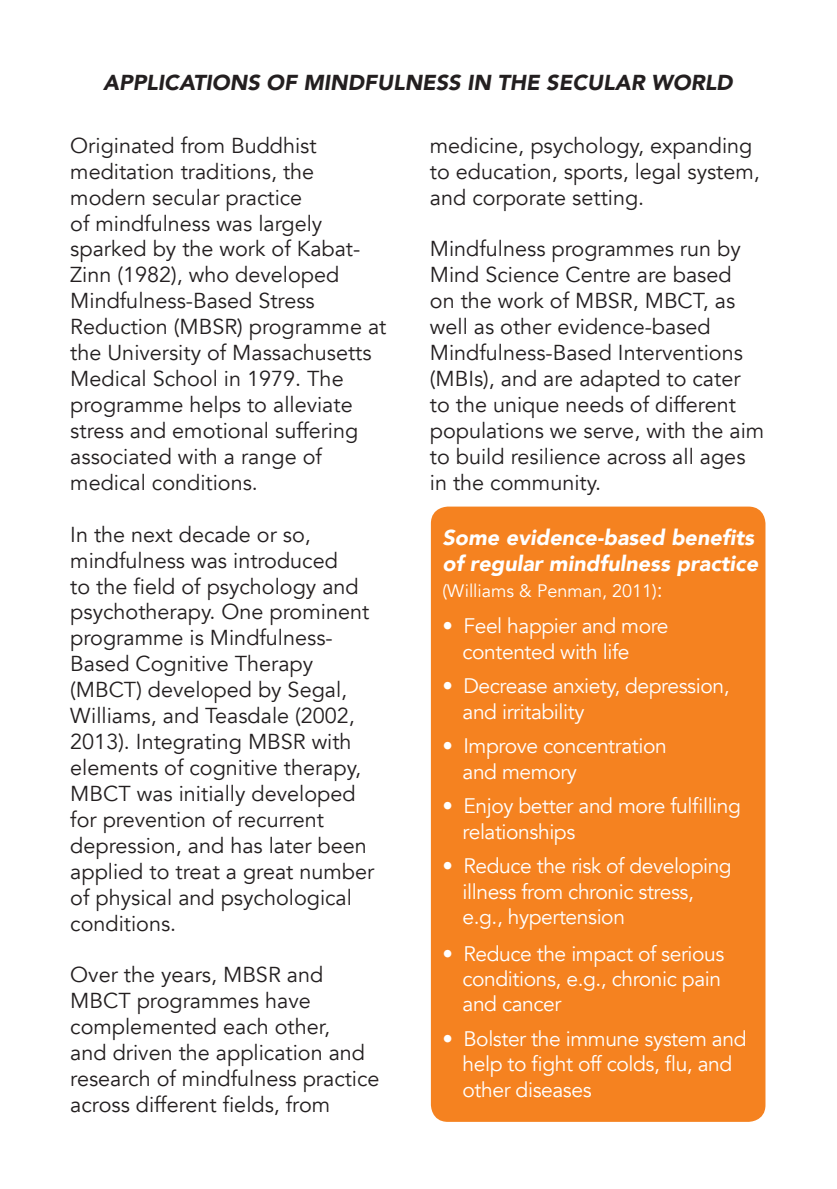
<style>
.page{position:relative;width:837px;height:1189px;background:#fff}
.page>*{position:absolute;margin:0;border:0;box-sizing:border-box;transform-origin:0 0}
.t1{font:21.6px/26px "Avenir";color:#231f20}
.t2{font:italic 900 21.6px/26px "Avenir";color:#fff}
.t3{font:italic 900 21.6px "Avenir";color:#231f20}
.t4{font:21px/25.2px "Avenir";letter-spacing:-.02em;color:#fff}
.t5{font:18px "Avenir";color:#fff}
.s1{font-size:21.6px}
</style>
<div class="page">
<div style="left:431px;top:506px;width:334px;height:616px;background:#f58220;border-radius:17px"></div>
<p class="t3" style="left:103px;top:64px;width:631px">APPLICATIONS OF MINDFULNESS IN THE SECULAR WORLD</p>
<p class="t1" style="left:70px;top:133px;width:318px">Originated from Buddhist meditation traditions, the modern secular practice<br>of mindfulness was largely sparked by the work of Kabat-<br>Zinn (1982), who developed<br>Mindfulness-Based Stress<br>Reduction (MBSR) programme at the University of Massachusetts<br>Medical School in 1979. The programme helps to alleviate stress and emotional suffering associated with a range of medical conditions.</p>
<p class="t1" style="left:70px;top:521px;width:305px">In the next decade or so, mindfulness was introduced<br>to the field of psychology and psychotherapy. One prominent programme is Mindfulness-<br>Based Cognitive Therapy (MBCT) developed by Segal,<br>Williams, and Teasdale (2002,<br>2013). Integrating MBSR with elements of cognitive therapy,<br>MBCT was initially developed for prevention of recurrent depression, and has later been applied to treat a great number of physical and psychological conditions.</p>
<p class="t1" style="left:70px;top:962px;width:311px">Over the years, MBSR and<br>MBCT programmes have complemented each other,<br>and driven the application and research of mindfulness practice across different fields, from</p>
<p class="t1" style="left:430px;top:133px;width:331px">medicine, psychology, expanding to education, sports, legal system, and corporate setting.</p>
<p class="t1" style="left:430px;top:236px;width:336px">Mindfulness programmes run by<br>Mind Science Centre are based<br>on the work of MBSR, MBCT, as well as other evidence-based<br>Mindfulness-Based Interventions (MBIs), and are adapted to cater to the unique needs of different populations we serve, with the aim to build resilience across all ages in the community.</p>
<p class="t2" style="left:443px;top:524px;width:317px">Some evidence-based benefits of regular mindfulness practice</p>
<p class="t5" style="left:442px;top:580px;width:222px">(Williams &amp; Penman, 2011)<span class="s1">:</span></p>
<p class="t4" style="left:462px;top:614px;width:208px;text-indent:-20px">• Feel happier and more contented with life</p>
<p class="t4" style="left:462px;top:674px;width:268px;text-indent:-20px">• Decrease anxiety, depression, and irritability</p>
<p class="t4" style="left:462px;top:734px;width:206px;text-indent:-20px">• Improve concentration and memory</p>
<p class="t4" style="left:462px;top:794px;width:280px;text-indent:-20px">• Enjoy better and more fulfilling relationships</p>
<p class="t4" style="left:462px;top:854px;width:271px;text-indent:-20px">• Reduce the risk of developing illness from chronic stress, e.g., hypertension</p>
<p class="t4" style="left:462px;top:941px;width:263px;text-indent:-20px">• Reduce the impact of serious conditions, e.g., chronic pain and cancer</p>
<p class="t4" style="left:462px;top:1026px;width:285px;text-indent:-20px">• Bolster the immune system and help to fight off colds, flu, and other diseases</p>
</div>
